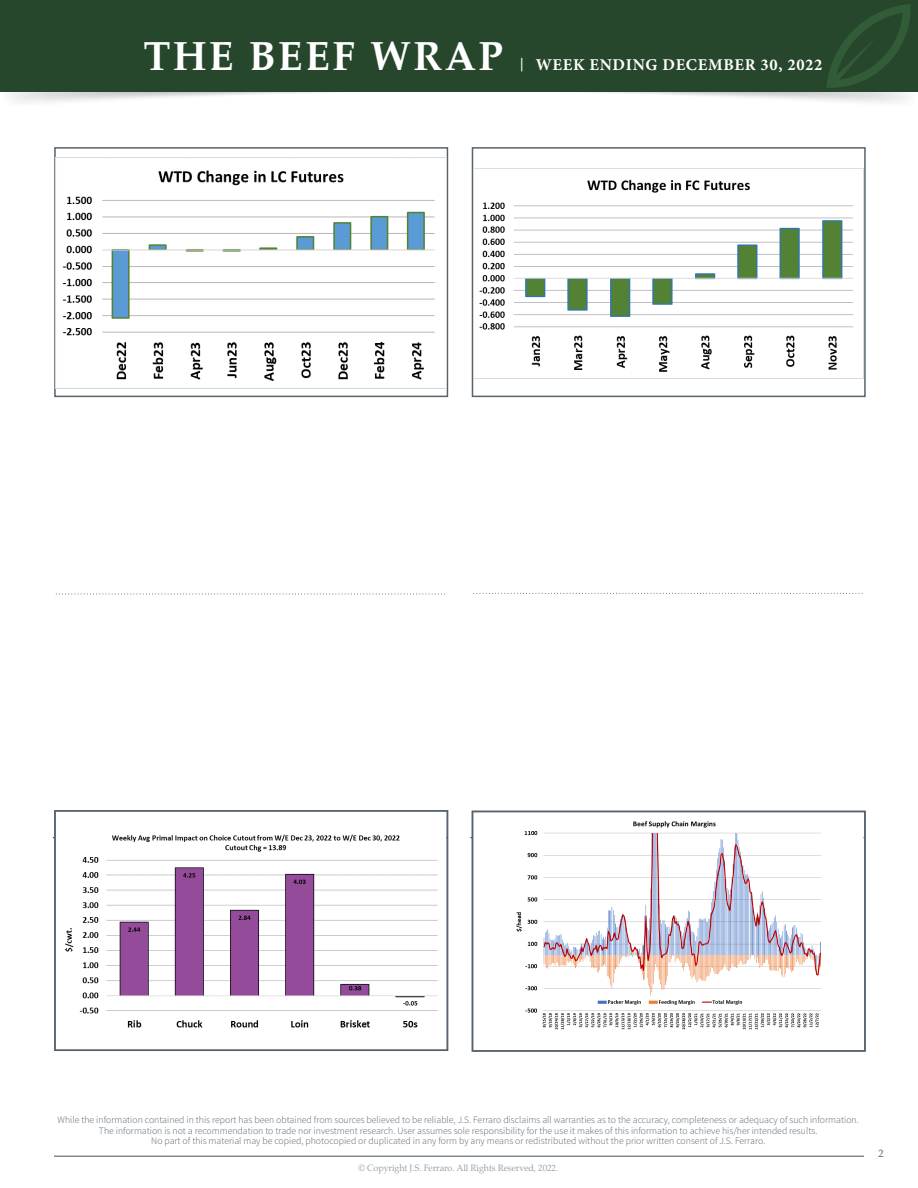
<style>
.page{position:relative;width:918px;height:1188px;background:#fff}
.page>*{position:absolute;margin:0;border:0;box-sizing:border-box;transform-origin:0 0}
.t1{font:700 40.5px "Palatino";letter-spacing:.06em;color:#fff}
.t2{font:700 16.5px "Minion Pro";letter-spacing:.04em;color:#fff}
.t3{font:10.5px "Palatino";color:#56636d}
.t4{font:300 9.75px "Source Sans Pro";color:#56636d}
.t5{font:9px "Palatino";letter-spacing:-.01em;color:#9ba0a7}
.s1{font-family:"Source Sans Pro";font-weight:600;font-size:13.5px}
</style>
<div class="page">
<div style="left:0;top:0;width:918px;height:92px;background:#27472c"></div>
<svg style="left:826px;top:4px;width:85px;height:84px"></svg>
<div style="left:54px;top:147px;width:394px;height:250px;border:2px solid #56636d"></div>
<div style="left:472px;top:147px;width:394px;height:250px;border:2px solid #56636d"></div>
<hr style="left:54px;top:1156px;width:810px;height:1px;background:#56636d">
<img style="left:56px;top:158px;width:391px;height:230px">
<img style="left:473px;top:169px;width:390px;height:210px">
<svg style="left:56px;top:593px;width:389px;height:1px"></svg>
<svg style="left:474px;top:593px;width:388px;height:1px"></svg>
<img style="left:516px;top:821px;width:305px;height:209px">
<div style="left:54px;top:810px;width:394px;height:241px;border:2px solid #56636d"></div>
<div style="left:472px;top:811px;width:394px;height:241px;border:2px solid #56636d"></div>
<img style="left:64px;top:826px;width:382px;height:209px">
<p class="t1" style="left:143px;top:21px;width:361px">THE BEEF WRAP</p>
<p class="t2" style="left:520px;top:53px;width:304px"><span class="s1">|</span> WEEK ENDING DECEMBER 30, 2022</p>
<p class="t4" style="left:58px;top:1114px;width:803px">While the information contained in this report has been obtained from sources believed to be reliable, J.S. Ferraro disclaims all warranties as to the accuracy, completeness or adequacy of such information.</p>
<p class="t4" style="left:99px;top:1124px;width:720px">The information is not a recommendation to trade nor investment research. User assumes sole responsibility for the use it makes of this information to achieve his/her intended results.</p>
<p class="t4" style="left:151px;top:1135px;width:616px">No part of this material may be copied, photocopied or duplicated in any form by any means or redistributed without the prior written consent of J.S. Ferraro.</p>
<p class="t5" style="left:358px;top:1160px;width:201px">© Copyright J.S. Ferraro. All Rights Reserved, 2022.</p>
<p class="t3" style="left:879px;top:1145px;width:7px">2</p>
</div>
